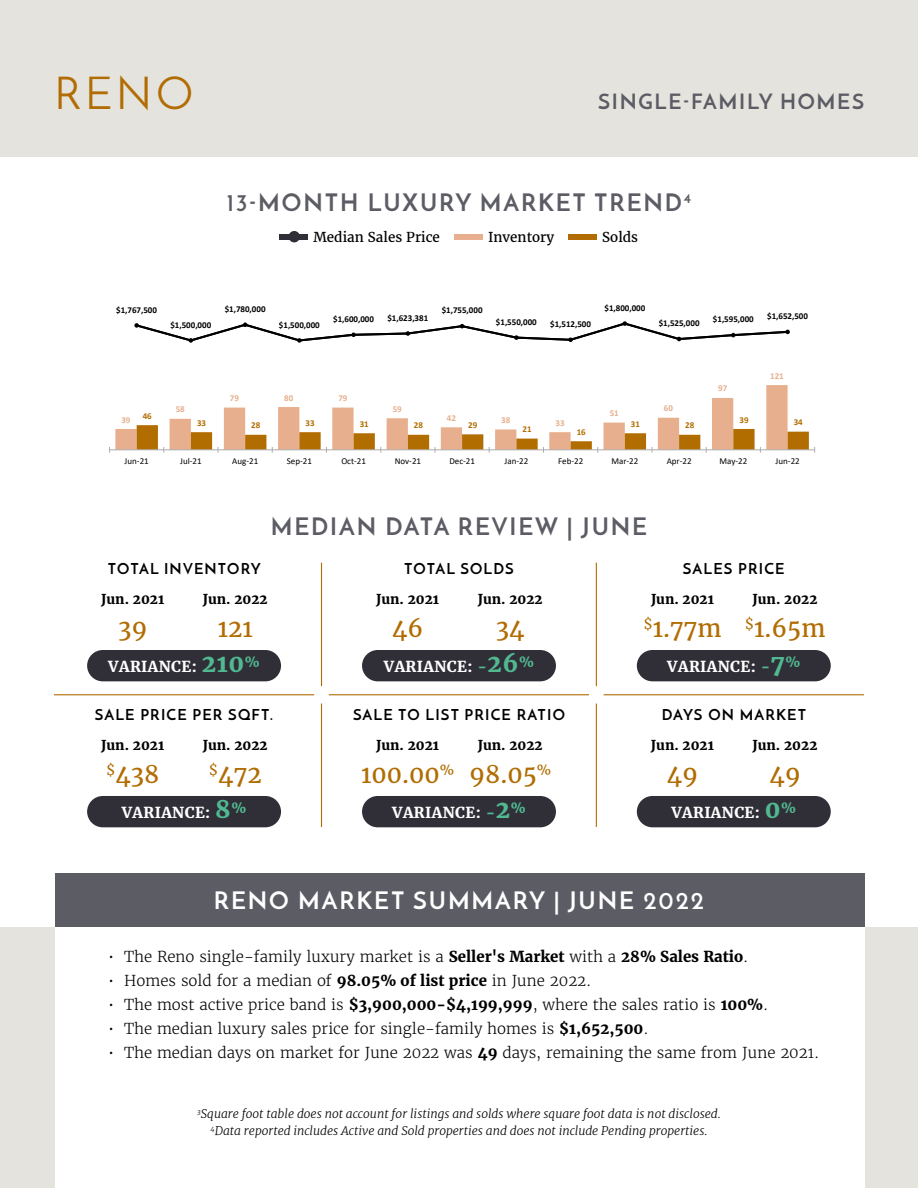
<style>
.page{position:relative;width:918px;height:1188px;background:#fff}
.page>*{position:absolute;margin:0;border:0;box-sizing:border-box;transform-origin:0 0}
.t1{font:45px "Josefin Sans";color:#b16d03}
.t2{font:700 24px "Josefin Sans";letter-spacing:.08em;color:#5c5c65}
.t3{font:24px "Merriweather";color:#b16d03}
.t4{font:700 24px "Josefin Sans";letter-spacing:.08em;color:#fff}
.t5{font:700 21px "Josefin Sans";letter-spacing:.08em;color:#5c5c65}
.t6{font:300 15px "Merriweather";color:#000}
.t7{font:700 15px "Josefin Sans";letter-spacing:.08em;color:#000}
.t8{font:700 15px "Merriweather";letter-spacing:.025em;color:#fff}
.t9{font:700 13.5px "Merriweather";color:#000}
.t10{font:13.5px "Merriweather";color:#000}
.t11{font:italic 300 12px/16.5px "Merriweather";color:#000;text-align:center}
.t12{font:700 9px "Calibri";color:#000}
.t13{font:9px "Calibri";color:#000}
.t14{font:700 9px "Calibri";color:#e7af8d}
.t15{font:700 9px "Calibri";color:#b26d01}
.s1{font-size:24px;color:#51b991}
.s2{color:#51b991}
.s3{font-weight:700}
</style>
<div class="page">
<div style="left:0;top:0;width:918px;height:158px;background:#e5e3dd"></div>
<div style="left:0;top:927px;width:918px;height:261px;background:#e5e3dd"></div>
<div style="left:55px;top:925px;width:810px;height:263px;background:#fff"></div>
<div style="left:55px;top:873px;width:810px;height:54px;background:#5c5c65"></div>
<hr style="left:54px;top:694px;width:260px;height:1px;background:#b16d03">
<hr style="left:321px;top:563px;width:1px;height:123px;background:#b16d03">
<hr style="left:321px;top:704px;width:1px;height:123px;background:#b16d03">
<hr style="left:596px;top:563px;width:1px;height:123px;background:#b16d03">
<hr style="left:596px;top:704px;width:1px;height:123px;background:#b16d03">
<hr style="left:329px;top:694px;width:260px;height:1px;background:#b16d03">
<hr style="left:604px;top:694px;width:260px;height:1px;background:#b16d03">
<div style="left:569px;top:234px;width:28px;height:6px;background:#b16d03"></div>
<div style="left:280px;top:234px;width:28px;height:6px;background:#302f37"></div>
<div style="left:289px;top:231px;width:11px;height:11px;background:#302f37;border-radius:50%"></div>
<div style="left:454px;top:234px;width:29px;height:6px;background:#e7af8e"></div>
<svg style="left:115px;top:389px;width:673px;height:60px"></svg>
<hr style="left:110px;top:449px;width:705px;height:1px;background:#afabab">
<svg style="left:137px;top:425px;width:678px;height:28px"></svg>
<svg style="left:134px;top:321px;width:656px;height:68px"></svg>
<div style="left:87px;top:650px;width:194px;height:31px;background:#302f37;border-radius:16px"></div>
<div style="left:362px;top:650px;width:194px;height:31px;background:#302f37;border-radius:16px"></div>
<div style="left:637px;top:650px;width:194px;height:31px;background:#302f37;border-radius:16px"></div>
<div style="left:637px;top:796px;width:194px;height:31px;background:#302f37;border-radius:16px"></div>
<div style="left:362px;top:796px;width:194px;height:31px;background:#302f37;border-radius:16px"></div>
<div style="left:87px;top:796px;width:194px;height:31px;background:#302f37;border-radius:16px"></div>
<h1 class="t1" style="left:54px;top:66px;width:141px">RENO</h1>
<h3 class="t5" style="left:598px;top:88px;width:267px">SINGLE-FAMILY HOMES</h3>
<h2 class="t2" style="left:227px;top:188px;width:466px">13-MONTH LUXURY MARKET TREND<sup>4</sup></h2>
<p class="t10" style="left:314px;top:228px;width:128px">Median Sales Price</p>
<p class="t10" style="left:488px;top:228px;width:68px">Inventory</p>
<p class="t10" style="left:602px;top:228px;width:37px">Solds</p>
<p class="t12" style="left:116px;top:303px;width:42px">$1,767,500</p>
<p class="t12" style="left:170px;top:318px;width:42px">$1,500,000</p>
<p class="t12" style="left:225px;top:303px;width:42px">$1,780,000</p>
<p class="t12" style="left:279px;top:318px;width:42px">$1,500,000</p>
<p class="t12" style="left:333px;top:313px;width:42px">$1,600,000</p>
<p class="t12" style="left:387px;top:312px;width:42px">$1,623,381</p>
<p class="t12" style="left:442px;top:304px;width:42px">$1,755,000</p>
<p class="t12" style="left:496px;top:316px;width:42px">$1,550,000</p>
<p class="t12" style="left:550px;top:318px;width:42px">$1,512,500</p>
<p class="t12" style="left:604px;top:302px;width:42px">$1,800,000</p>
<p class="t12" style="left:659px;top:317px;width:42px">$1,525,000</p>
<p class="t12" style="left:713px;top:313px;width:42px">$1,595,000</p>
<p class="t12" style="left:767px;top:310px;width:42px">$1,652,500</p>
<p class="t14" style="left:230px;top:392px;width:11px">79</p>
<p class="t14" style="left:284px;top:391px;width:11px">80</p>
<p class="t14" style="left:338px;top:392px;width:11px">79</p>
<p class="t14" style="left:718px;top:382px;width:11px">97</p>
<p class="t14" style="left:770px;top:369px;width:15px">121</p>
<p class="t14" style="left:121px;top:413px;width:11px">39</p>
<p class="t15" style="left:143px;top:409px;width:11px">46</p>
<p class="t14" style="left:176px;top:403px;width:11px">58</p>
<p class="t14" style="left:393px;top:402px;width:11px">59</p>
<p class="t14" style="left:447px;top:412px;width:11px">42</p>
<p class="t14" style="left:501px;top:414px;width:11px">38</p>
<p class="t14" style="left:555px;top:416px;width:11px">33</p>
<p class="t15" style="left:197px;top:416px;width:11px">33</p>
<p class="t15" style="left:251px;top:419px;width:11px">28</p>
<p class="t15" style="left:305px;top:416px;width:11px">33</p>
<p class="t15" style="left:360px;top:417px;width:11px">31</p>
<p class="t15" style="left:414px;top:419px;width:11px">28</p>
<p class="t15" style="left:468px;top:419px;width:11px">29</p>
<p class="t15" style="left:522px;top:423px;width:11px">21</p>
<p class="t15" style="left:577px;top:425px;width:11px">16</p>
<p class="t14" style="left:610px;top:407px;width:11px">51</p>
<p class="t14" style="left:664px;top:402px;width:11px">60</p>
<p class="t15" style="left:631px;top:417px;width:11px">31</p>
<p class="t15" style="left:685px;top:419px;width:11px">28</p>
<p class="t15" style="left:739px;top:413px;width:11px">39</p>
<p class="t15" style="left:794px;top:416px;width:11px">34</p>
<p class="t13" style="left:125px;top:455px;width:26px">Jun-21</p>
<p class="t13" style="left:180px;top:455px;width:23px">Jul-21</p>
<p class="t13" style="left:232px;top:455px;width:28px">Aug-21</p>
<p class="t13" style="left:287px;top:455px;width:27px">Sep-21</p>
<p class="t13" style="left:341px;top:455px;width:26px">Oct-21</p>
<p class="t13" style="left:395px;top:455px;width:28px">Nov-21</p>
<p class="t13" style="left:449px;top:455px;width:27px">Dec-21</p>
<p class="t13" style="left:505px;top:455px;width:25px">Jan-22</p>
<p class="t13" style="left:558px;top:455px;width:27px">Feb-22</p>
<p class="t13" style="left:611px;top:455px;width:28px">Mar-22</p>
<p class="t13" style="left:667px;top:455px;width:26px">Apr-22</p>
<p class="t13" style="left:719px;top:455px;width:29px">May-22</p>
<p class="t13" style="left:776px;top:455px;width:26px">Jun-22</p>
<p class="t7" style="left:108px;top:559px;width:155px">TOTAL INVENTORY</p>
<h2 class="t2" style="left:271px;top:511px;width:378px">MEDIAN DATA REVIEW | JUNE</h2>
<p class="t7" style="left:404px;top:559px;width:111px">TOTAL SOLDS</p>
<p class="t7" style="left:683px;top:559px;width:103px">SALES PRICE</p>
<p class="t9" style="left:101px;top:590px;width:64px">Jun. 2021</p>
<p class="t9" style="left:203px;top:590px;width:66px">Jun. 2022</p>
<p class="t9" style="left:376px;top:590px;width:64px">Jun. 2021</p>
<p class="t9" style="left:478px;top:590px;width:66px">Jun. 2022</p>
<p class="t9" style="left:651px;top:590px;width:64px">Jun. 2021</p>
<p class="t9" style="left:753px;top:590px;width:66px">Jun. 2022</p>
<h2 class="t3" style="left:118px;top:613px;width:31px">39</h2>
<h2 class="t3" style="left:218px;top:613px;width:37px">121</h2>
<h2 class="t3" style="left:392px;top:613px;width:33px">46</h2>
<h2 class="t3" style="left:496px;top:613px;width:30px">34</h2>
<h2 class="t3" style="left:643px;top:613px;width:184px"><sup>$</sup>1.77m <sup>$</sup>1.65m</h2>
<p class="t8" style="left:108px;top:657px;width:153px">VARIANCE: <span class="s1">210</span><sup>%</sup></p>
<p class="t8" style="left:384px;top:657px;width:152px">VARIANCE: <span class="s2">-</span><span class="s1">26</span><sup>%</sup></p>
<p class="t8" style="left:667px;top:657px;width:134px">VARIANCE: <span class="s2">-</span><span class="s1">7</span><sup>%</sup></p>
<p class="t7" style="left:95px;top:705px;width:180px">SALE PRICE PER SQFT.</p>
<p class="t7" style="left:353px;top:705px;width:213px">SALE TO LIST PRICE RATIO</p>
<p class="t7" style="left:662px;top:705px;width:146px">DAYS ON MARKET</p>
<p class="t9" style="left:101px;top:736px;width:64px">Jun. 2021</p>
<p class="t9" style="left:203px;top:736px;width:66px">Jun. 2022</p>
<p class="t9" style="left:376px;top:736px;width:64px">Jun. 2021</p>
<p class="t9" style="left:478px;top:736px;width:66px">Jun. 2022</p>
<p class="t9" style="left:651px;top:736px;width:64px">Jun. 2021</p>
<p class="t9" style="left:753px;top:736px;width:66px">Jun. 2022</p>
<h2 class="t3" style="left:106px;top:759px;width:55px"><sup>$</sup>438</h2>
<h2 class="t3" style="left:209px;top:759px;width:54px"><sup>$</sup>472</h2>
<p class="t8" style="left:122px;top:803px;width:126px">VARIANCE: <span class="s1">8</span><sup>%</sup></p>
<h2 class="t3" style="left:361px;top:759px;width:192px">100.00<sup>%</sup> 98.05<sup>%</sup></h2>
<p class="t8" style="left:392px;top:803px;width:135px">VARIANCE: <span class="s2">-</span><span class="s1">2</span><sup>%</sup></p>
<h2 class="t3" style="left:667px;top:759px;width:33px">49</h2>
<h2 class="t3" style="left:769px;top:759px;width:33px">49</h2>
<p class="t8" style="left:671px;top:803px;width:126px">VARIANCE: <span class="s1">0</span><sup>%</sup></p>
<h2 class="t4" style="left:214px;top:886px;width:492px">RENO MARKET SUMMARY | JUNE 2022</h2>
<p class="t6" style="left:108px;top:947px;width:642px">• The Reno single-family luxury market is a <span class="s3">Seller's Market</span> with a <span class="s3">28% Sales Ratio</span>.</p>
<p class="t6" style="left:108px;top:971px;width:485px">• Homes sold for a median of <span class="s3">98.05% of list price</span> in June 2022.</p>
<p class="t6" style="left:108px;top:995px;width:662px">• The most active price band is <span class="s3">$3,900,000-$4,199,999</span>, where the sales ratio is <span class="s3">100%</span>.</p>
<p class="t6" style="left:108px;top:1019px;width:542px">• The median luxury sales price for single-family homes is <span class="s3">$1,652,500</span>.</p>
<p class="t6" style="left:108px;top:1043px;width:713px">• The median days on market for June 2022 was <span class="s3">49</span> days, remaining the same from June 2021.</p>
<p class="t11" style="left:197px;top:1106px;width:525px"><sup>3</sup>Square foot table does not account for listings and solds where square foot data is not disclosed.<br><sup>4</sup>Data reported includes Active and Sold properties and does not include Pending properties.</p>
</div>
